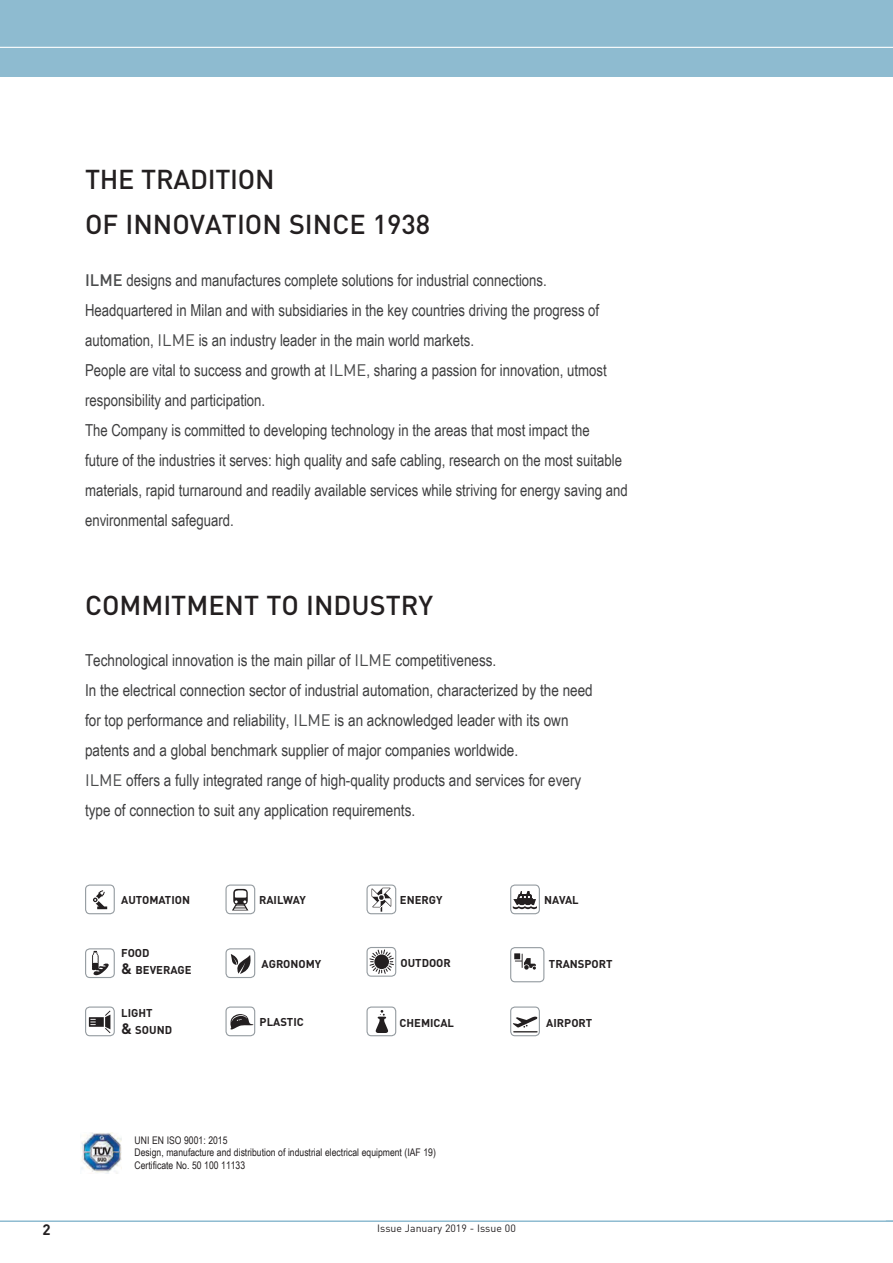
<style>
.page{position:relative;width:893px;height:1263px;background:#fff}
.page>*{position:absolute;margin:0;border:0;box-sizing:border-box;transform-origin:0 0}
.t1{font:500 27px/45px "DIN Pro";color:#231f20}
.t2{font:16.5px/30px "Arial Narrow";color:#3e3e3f}
.t3{font:700 15px "DIN Pro";color:#231f20}
.t4{font:700 11.25px/16.5px "DIN Pro";color:#231f20}
.t5{font:10.5px/12.6px "Arial Narrow";color:#231f20}
.t6{font:10.5px "DIN Pro";color:#231f20}
.s1{font-family:"DIN Pro";font-weight:500;color:#4b4c4d}
.s2{font-family:"DIN Pro";color:#4b4c4d}
.s3{font-size:15px}
</style>
<div class="page">
<div style="left:0;top:0;width:893px;height:77px;background:#8ebbd0"></div>
<hr style="left:0;top:1220px;width:893px;height:2px;background:#8ebbd0">
<hr style="left:0;top:47px;width:893px;height:1px;background:#fff">
<svg style="left:93px;top:890px;width:14px;height:19px"></svg>
<div style="left:85px;top:884px;width:30px;height:30px;border:1px solid #949ba0;border-radius:4px"></div>
<svg style="left:89px;top:1010px;width:21px;height:23px"></svg>
<div style="left:85px;top:1006px;width:30px;height:30px;border:1px solid #949ba0;border-radius:4px"></div>
<svg style="left:372px;top:888px;width:19px;height:24px"></svg>
<div style="left:366px;top:884px;width:30px;height:30px;border:1px solid #949ba0;border-radius:4px"></div>
<svg style="left:369px;top:949px;width:25px;height:25px"></svg>
<div style="left:366px;top:947px;width:30px;height:30px;border:1px solid #949ba0;border-radius:4px"></div>
<svg style="left:376px;top:1010px;width:12px;height:23px"></svg>
<div style="left:366px;top:1006px;width:30px;height:30px;border:1px solid #949ba0;border-radius:4px"></div>
<svg style="left:513px;top:891px;width:24px;height:18px"></svg>
<div style="left:510px;top:884px;width:30px;height:30px;border:1px solid #949ba0;border-radius:4px"></div>
<svg style="left:514px;top:953px;width:22px;height:16px"></svg>
<div style="left:510px;top:947px;width:34px;height:35px;border:1px solid #949ba0;border-radius:4px"></div>
<svg style="left:513px;top:1016px;width:25px;height:16px"></svg>
<div style="left:510px;top:1006px;width:30px;height:30px;border:1px solid #949ba0;border-radius:4px"></div>
<svg style="left:232px;top:889px;width:16px;height:21px"></svg>
<div style="left:225px;top:884px;width:30px;height:30px;border:1px solid #949ba0;border-radius:4px"></div>
<svg style="left:230px;top:1014px;width:23px;height:15px"></svg>
<div style="left:225px;top:1006px;width:30px;height:30px;border:1px solid #949ba0;border-radius:4px"></div>
<svg style="left:231px;top:954px;width:20px;height:20px"></svg>
<div style="left:225px;top:948px;width:30px;height:30px;border:1px solid #949ba0;border-radius:4px"></div>
<svg style="left:92px;top:951px;width:17px;height:24px"></svg>
<div style="left:85px;top:948px;width:30px;height:30px;border:1px solid #949ba0;border-radius:4px"></div>
<img style="left:81px;top:1132px;width:41px;height:41px">
<h1 class="t1" style="left:85px;top:154px;width:347px">THE TRADITION<br>OF INNOVATION SINCE 1938</h1>
<p class="t2" style="left:85px;top:264px;width:544px"><span class="s1">ILME</span> designs and manufactures complete solutions for industrial connections.<br>Headquartered in Milan and with subsidiaries in the key countries driving the progress of automation, <span class="s2">ILME</span> is an industry leader in the main world markets.<br>People are vital to success and growth at <span class="s2">ILME</span>, sharing a passion for innovation, utmost responsibility and participation.<br>The Company is committed to developing technology in the areas that most impact the<br>future of the industries it serves: high quality and safe cabling, research on the most suitable materials, rapid turnaround and readily available services while striving for energy saving and environmental safeguard.</p>
<h1 class="t1" style="left:85px;top:579px;width:350px">COMMITMENT TO INDUSTRY</h1>
<p class="t2" style="left:85px;top:644px;width:509px">Technological innovation is the main pillar of <span class="s2">ILME</span> competitiveness.<br>In the electrical connection sector of industrial automation, characterized by the need for top performance and reliability, <span class="s2">ILME</span> is an acknowledged leader with its own patents and a global benchmark supplier of major companies worldwide.<br><span class="s2">ILME</span> offers a fully integrated range of high-quality products and services for every type of connection to suit any application requirements.</p>
<p class="t4" style="left:121px;top:890px;width:70px">AUTOMATION</p>
<p class="t4" style="left:121px;top:943px;width:72px">FOOD<br><span class="s3">&amp;</span> BEVERAGE</p>
<p class="t4" style="left:121px;top:1004px;width:52px">LIGHT<br><span class="s3">&amp;</span> SOUND</p>
<p class="t4" style="left:259px;top:890px;width:48px">RAILWAY</p>
<p class="t4" style="left:262px;top:954px;width:61px">AGRONOMY</p>
<p class="t4" style="left:260px;top:1013px;width:46px">PLASTIC</p>
<p class="t4" style="left:400px;top:890px;width:44px">ENERGY</p>
<p class="t4" style="left:400px;top:953px;width:52px">OUTDOOR</p>
<p class="t4" style="left:399px;top:1013px;width:56px">CHEMICAL</p>
<p class="t4" style="left:544px;top:890px;width:36px">NAVAL</p>
<p class="t4" style="left:549px;top:954px;width:65px">TRANSPORT</p>
<p class="t4" style="left:546px;top:1013px;width:47px">AIRPORT</p>
<p class="t3" style="left:43px;top:1217px;width:10px">2</p>
<p class="t5" style="left:135px;top:1133px;width:303px">UNI EN ISO 9001: 2015<br>Design, manufacture and distribution of industrial electrical equipment (IAF 19)<br>Certificate No. 50 100 11133</p>
<p class="t6" style="left:377px;top:1220px;width:140px">Issue January 2019 - Issue 00</p>
</div>
